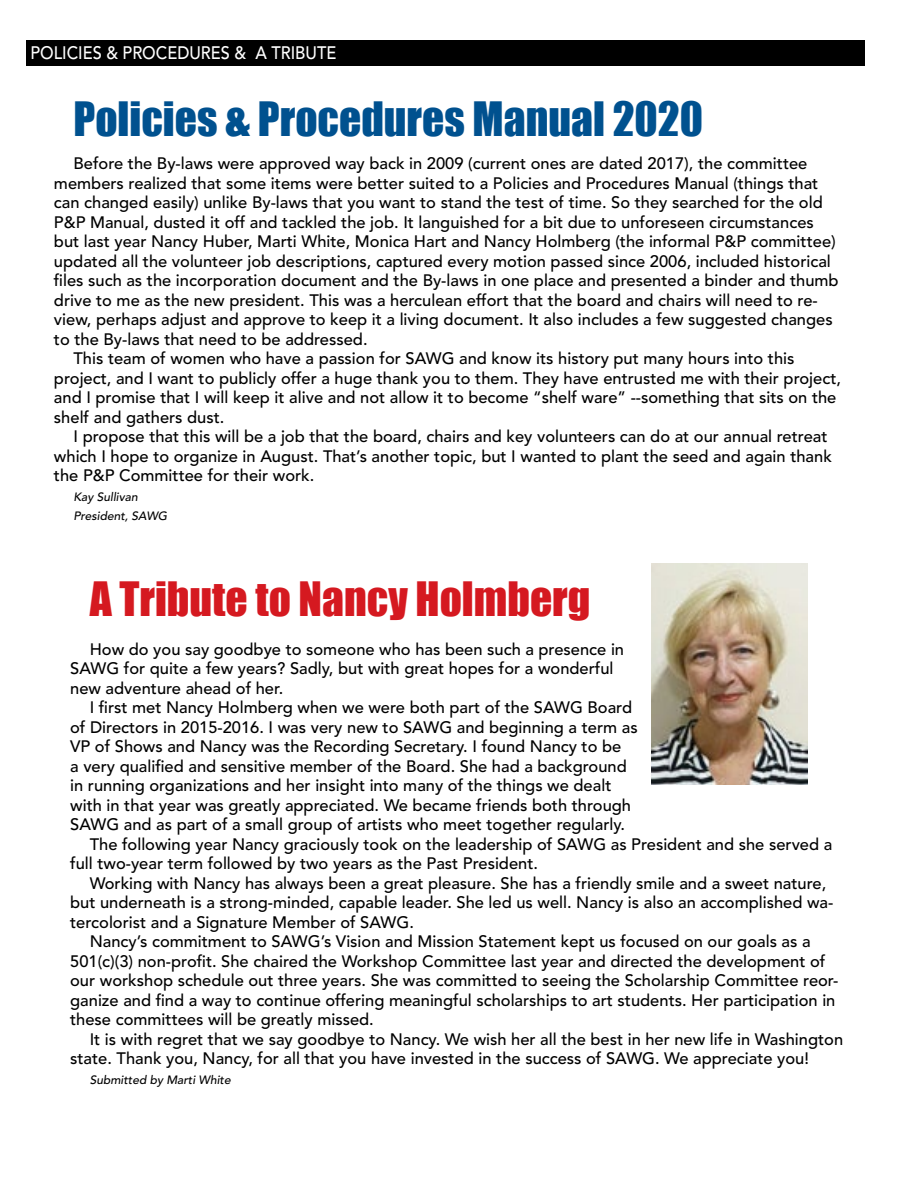
<style>
.page{position:relative;width:918px;height:1188px;background:#fff}
.page>*{position:absolute;margin:0;border:0;box-sizing:border-box;transform-origin:0 0}
.t1{font:43.5px "Impact";color:#00518f}
.t2{font:43.5px "Impact";color:#d51920}
.t3{font:500 18px "Avenir LT Std";color:#fff;scale:.91 1}
.t4{font:500 16.5px/19.5px "Avenir LT Std";color:#000}
.t5{font:italic 500 12px/19.5px "Avenir LT Std";color:#000}
</style>
<div class="page">
<div style="left:26px;top:40px;width:839px;height:26px;background:#000"></div>
<img style="left:651px;top:564px;width:157px;height:221px">
<p class="t3" style="left:30px;top:42px;width:338px">POLICIES &amp; PROCEDURES &amp; A TRIBUTE</p>
<h1 class="t1" style="left:74px;top:86px;width:631px">Policies &amp; Procedures Manual 2020</h1>
<p class="t4" style="left:74px;top:154px;width:736px">Before the By-laws were approved way back in 2009 (current ones are dated 2017), the committee</p>
<p class="t4" style="left:54px;top:174px;width:766px">members realized that some items were better suited to a Policies and Procedures Manual (things that</p>
<p class="t4" style="left:54px;top:193px;width:770px">can changed easily) unlike By-laws that you want to stand the test of time. So they searched for the old</p>
<p class="t4" style="left:54px;top:213px;width:761px">P&amp;P Manual, dusted it off and tackled the job. It languished for a bit due to unforeseen circumstances</p>
<p class="t4" style="left:54px;top:232px;width:783px">but last year Nancy Huber, Marti White, Monica Hart and Nancy Holmberg (the informal P&amp;P committee)</p>
<p class="t4" style="left:54px;top:252px;width:778px">updated all the volunteer job descriptions, captured every motion passed since 2006, included historical</p>
<p class="t4" style="left:54px;top:271px;width:786px">files such as the incorporation document and the By-laws in one place and presented a binder and thumb</p>
<p class="t4" style="left:54px;top:291px;width:765px">drive to me as the new president. This was a herculean effort that the board and chairs will need to re-</p>
<p class="t4" style="left:54px;top:310px;width:780px">view, perhaps adjust and approve to keep it a living document. It also includes a few suggested changes</p>
<p class="t4" style="left:54px;top:330px;width:315px">to the By-laws that need to be addressed.</p>
<p class="t4" style="left:74px;top:349px;width:722px">This team of women who have a passion for SAWG and know its history put many hours into this</p>
<p class="t4" style="left:54px;top:369px;width:789px">project, and I want to publicly offer a huge thank you to them. They have entrusted me with their project,</p>
<p class="t4" style="left:54px;top:388px;width:784px">and I promise that I will keep it alive and not allow it to become “shelf ware” --something that sits on the</p>
<p class="t4" style="left:54px;top:408px;width:172px">shelf and gathers dust.</p>
<p class="t4" style="left:74px;top:427px;width:756px">I propose that this will be a job that the board, chairs and key volunteers can do at our annual retreat</p>
<p class="t4" style="left:54px;top:447px;width:779px">which I hope to organize in August. That’s another topic, but I wanted to plant the seed and again thank</p>
<p class="t4" style="left:54px;top:466px;width:262px">the P&amp;P Committee for their work.</p>
<p class="t5" style="left:74px;top:487px;width:95px">Kay Sullivan<br>President, SAWG</p>
<h1 class="t2" style="left:90px;top:565px;width:502px">A Tribute to Nancy Holmberg</h1>
<p class="t4" style="left:70px;top:640px;width:555px;text-indent:20px">How do you say goodbye to someone who has been such a presence in<br>SAWG for quite a few years? Sadly, but with great hopes for a wonderful new adventure ahead of her.</p>
<p class="t4" style="left:90px;top:698px;width:544px">I first met Nancy Holmberg when we were both part of the SAWG Board</p>
<p class="t4" style="left:70px;top:718px;width:569px">of Directors in 2015-2016. I was very new to SAWG and beginning a term as</p>
<p class="t4" style="left:70px;top:737px;width:553px">VP of Shows and Nancy was the Recording Secretary. I found Nancy to be</p>
<p class="t4" style="left:70px;top:757px;width:558px">a very qualified and sensitive member of the Board. She had a background</p>
<p class="t4" style="left:70px;top:776px;width:543px">in running organizations and her insight into many of the things we dealt</p>
<p class="t4" style="left:70px;top:796px;width:562px">with in that year was greatly appreciated. We became friends both through</p>
<p class="t4" style="left:70px;top:815px;width:556px">SAWG and as part of a small group of artists who meet together regularly.</p>
<p class="t4" style="left:90px;top:835px;width:744px">The following year Nancy graciously took on the leadership of SAWG as President and she served a</p>
<p class="t4" style="left:70px;top:854px;width:469px">full two-year term followed by two years as the Past President.</p>
<p class="t4" style="left:90px;top:874px;width:738px">Working with Nancy has always been a great pleasure. She has a friendly smile and a sweet nature,</p>
<p class="t4" style="left:70px;top:893px;width:765px">but underneath is a strong-minded, capable leader. She led us well. Nancy is also an accomplished wa-</p>
<p class="t4" style="left:70px;top:913px;width:345px">tercolorist and a Signature Member of SAWG.</p>
<p class="t4" style="left:90px;top:932px;width:722px">Nancy’s commitment to SAWG’s Vision and Mission Statement kept us focused on our goals as a</p>
<p class="t4" style="left:70px;top:952px;width:757px">501(c)(3) non-profit. She chaired the Workshop Committee last year and directed the development of</p>
<p class="t4" style="left:70px;top:971px;width:770px">our workshop schedule out three years. She was committed to seeing the Scholarship Committee reor-</p>
<p class="t4" style="left:70px;top:991px;width:767px">ganize and find a way to continue offering meaningful scholarships to art students. Her participation in</p>
<p class="t4" style="left:70px;top:1010px;width:305px">these committees will be greatly missed.</p>
<p class="t4" style="left:90px;top:1030px;width:755px">It is with regret that we say goodbye to Nancy. We wish her all the best in her new life in Washington</p>
<p class="t4" style="left:70px;top:1049px;width:740px">state. Thank you, Nancy, for all that you have invested in the success of SAWG. We appreciate you!</p>
<p class="t5" style="left:90px;top:1070px;width:143px">Submitted by Marti White</p>
</div>
